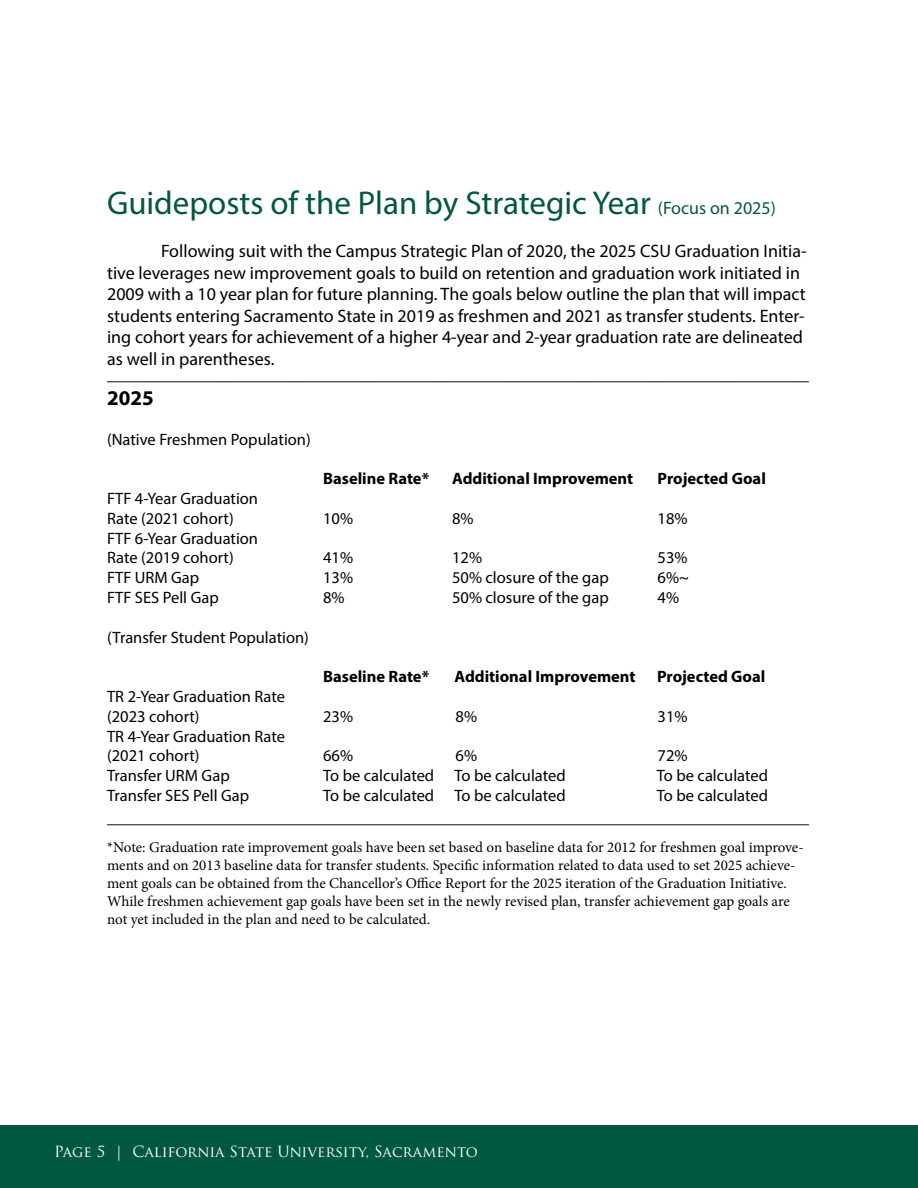
<style>
.page{position:relative;width:918px;height:1188px;background:#fff}
.page>*{position:absolute;margin:0;border:0;box-sizing:border-box;transform-origin:0 0}
.t1{font:33px "Myriad Pro";color:#03573e}
.t2{font:700 21px "Myriad Pro";color:#000}
.t3{font:18px/21.6px "Myriad Pro";color:#000}
.t4{font:16.5px/19.8px "Myriad Pro";color:#000}
.t5{font:700 16.5px "Myriad Pro";color:#000}
.t6{font:15px/18px "Minion Pro";color:#000}
.t7{font:15px "Trajan Pro";color:#fff}
.s1{font-size:18px}
</style>
<div class="page">
<div style="left:0;top:1125px;width:918px;height:63px;background:#00583e"></div>
<h1 class="t1" style="left:107px;top:182px;width:670px">Guideposts of the Plan by Strategic Year <span class="s1">(Focus on 2025)</span></h1>
<p class="t3" style="left:107px;top:240px;width:701px;text-indent:54px">Following suit with the Campus Strategic Plan of 2020, the 2025 CSU Graduation Initia&shy;tive leverages new improvement goals to build on retention and graduation work initiated in 2009 with a 10 year plan for future planning. The goals below outline the plan that will impact students entering Sacramento State in 2019 as freshmen and 2021 as transfer students. Enter&shy;ing cohort years for achievement of a higher 4-year and 2-year graduation rate are delineated as well in parentheses.</p>
<p class="t3" style="left:107px;top:363px;width:703px">______________________________________________________________________________</p>
<p class="t2" style="left:107px;top:384px;width:48px">2025</p>
<p class="t4" style="left:107px;top:429px;width:205px">(Native Freshmen Population)</p>
<p class="t5" style="left:323px;top:468px;width:108px">Baseline Rate*</p>
<p class="t5" style="left:452px;top:468px;width:183px">Additional Improvement</p>
<p class="t5" style="left:658px;top:468px;width:110px">Projected Goal</p>
<p class="t4" style="left:107px;top:488px;width:153px">FTF 4-Year Graduation<br>Rate (2021 cohort)</p>
<p class="t4" style="left:323px;top:508px;width:31px">10%</p>
<p class="t4" style="left:452px;top:508px;width:23px">8%</p>
<p class="t4" style="left:658px;top:508px;width:31px">18%</p>
<p class="t4" style="left:107px;top:528px;width:153px">FTF 6-Year Graduation<br>Rate (2019 cohort)</p>
<p class="t4" style="left:323px;top:548px;width:31px">41%</p>
<p class="t4" style="left:452px;top:548px;width:31px">12%</p>
<p class="t4" style="left:658px;top:548px;width:31px">53%</p>
<p class="t4" style="left:107px;top:568px;width:94px">FTF URM Gap</p>
<p class="t4" style="left:323px;top:568px;width:31px">13%</p>
<p class="t4" style="left:452px;top:568px;width:158px">50% closure of the gap</p>
<p class="t4" style="left:658px;top:568px;width:33px">6%~</p>
<p class="t4" style="left:107px;top:587px;width:113px">FTF SES Pell Gap</p>
<p class="t4" style="left:323px;top:587px;width:23px">8%</p>
<p class="t4" style="left:452px;top:587px;width:158px">50% closure of the gap</p>
<p class="t4" style="left:658px;top:587px;width:23px">4%</p>
<p class="t4" style="left:107px;top:627px;width:203px">(Transfer Student Population)</p>
<p class="t5" style="left:323px;top:666px;width:108px">Baseline Rate*</p>
<p class="t5" style="left:454px;top:666px;width:183px">Additional Improvement</p>
<p class="t5" style="left:657px;top:666px;width:110px">Projected Goal</p>
<p class="t4" style="left:107px;top:686px;width:179px">TR 2-Year Graduation Rate (2023 cohort)</p>
<p class="t4" style="left:323px;top:706px;width:31px">23%</p>
<p class="t4" style="left:456px;top:706px;width:23px">8%</p>
<p class="t4" style="left:658px;top:706px;width:31px">31%</p>
<p class="t4" style="left:107px;top:726px;width:179px">TR 4-Year Graduation Rate (2021 cohort)</p>
<p class="t4" style="left:323px;top:746px;width:31px">66%</p>
<p class="t4" style="left:456px;top:746px;width:23px">6%</p>
<p class="t4" style="left:658px;top:746px;width:31px">72%</p>
<p class="t4" style="left:107px;top:766px;width:124px">Transfer URM Gap</p>
<p class="t4" style="left:323px;top:766px;width:244px">To be calculated To be calculated</p>
<p class="t4" style="left:657px;top:766px;width:113px">To be calculated</p>
<p class="t4" style="left:107px;top:785px;width:144px">Transfer SES Pell Gap</p>
<p class="t4" style="left:323px;top:785px;width:244px">To be calculated To be calculated</p>
<p class="t4" style="left:657px;top:785px;width:113px">To be calculated</p>
<p class="t3" style="left:107px;top:805px;width:704px">______________________________________________________________________________</p>
<p class="t6" style="left:107px;top:839px;width:698px">*Note: Graduation rate improvement goals have been set based on baseline data for 2012 for freshmen goal improve&shy;ments and on 2013 baseline data for transfer students. Specific information related to data used to set 2025 achieve&shy;ment goals can be obtained from the Chancellor’s Office Report for the 2025 iteration of the Graduation Initiative.<br>While freshmen achievement gap goals have been set in the newly revised plan, transfer achievement gap goals are not yet included in the plan and need to be calculated.</p>
<p class="t7" style="left:54px;top:1142px;width:426px">Page 5 | California State University, Sacramento</p>
</div>
